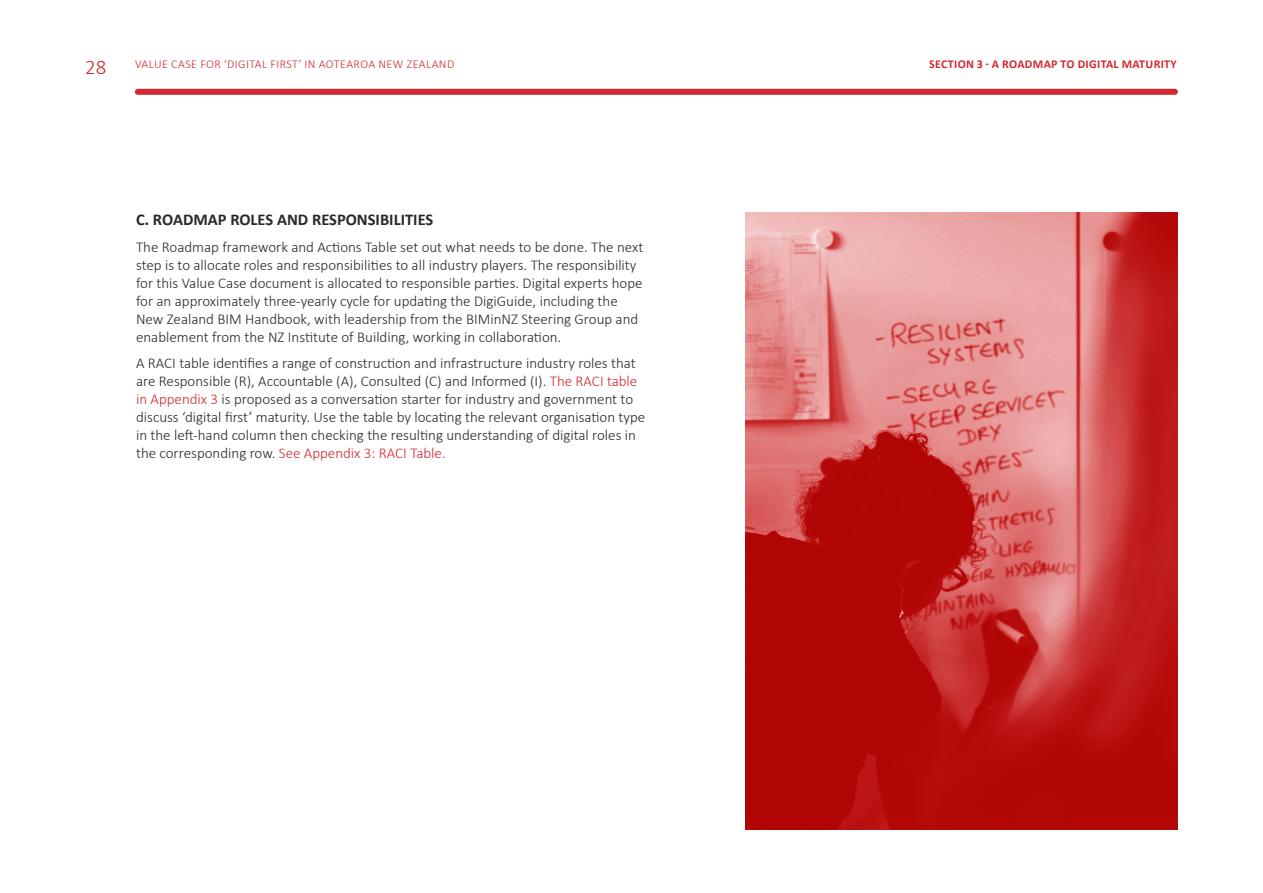
<style>
.page{position:relative;width:1263px;height:893px;background:#fff}
.page>*{position:absolute;margin:0;border:0;box-sizing:border-box;transform-origin:0 0}
.t1{font:300 21px "Calibri";color:#d12831}
.t2{font:700 16.5px "Calibri";color:#292829}
.t3{font:300 15px/18px "Calibri";color:#292829}
.t4{font:300 12px "Calibri";letter-spacing:.04em;color:#d12831}
.t5{font:700 12px "Calibri";letter-spacing:.03em;color:#d12831}
.s1{color:#d12831}
</style>
<div class="page">
<div style="left:138px;top:89px;width:1037px;height:6px;background:#d12831"></div>
<img style="left:745px;top:213px;width:433px;height:616px">
<h1 class="t1" style="left:85px;top:54px;width:23px">28</h1>
<p class="t4" style="left:135px;top:56px;width:321px">VALUE CASE FOR ‘DIGITAL FIRST’ IN AOTEAROA NEW ZEALAND</p>
<p class="t5" style="left:929px;top:55px;width:249px">SECTION 3 - A ROADMAP TO DIGITAL MATURITY</p>
<p class="t2" style="left:136px;top:208px;width:299px">C. ROADMAP ROLES AND RESPONSIBILITIES</p>
<p class="t3" style="left:136px;top:237px;width:509px">The Roadmap framework and Actions Table set out what needs to be done. The next step is to allocate roles and responsibilities to all industry players. The responsibility for this Value Case document is allocated to responsible parties. Digital experts hope for an approximately three-yearly cycle for updating the DigiGuide, including the New Zealand BIM Handbook, with leadership from the BIMinNZ Steering Group and enablement from the NZ Institute of Building, working in collaboration.</p>
<p class="t3" style="left:136px;top:354px;width:511px">A RACI table identifies a range of construction and infrastructure industry roles that are Responsible (R), Accountable (A), Consulted (C) and Informed (I). <span class="s1">The RACI table in Appendix 3</span> is proposed as a conversation starter for industry and government to discuss ‘digital first’ maturity. Use the table by locating the relevant organisation type in the left-hand column then checking the resulting understanding of digital roles in the corresponding row. <span class="s1">See Appendix 3: RACI Table.</span></p>
</div>
